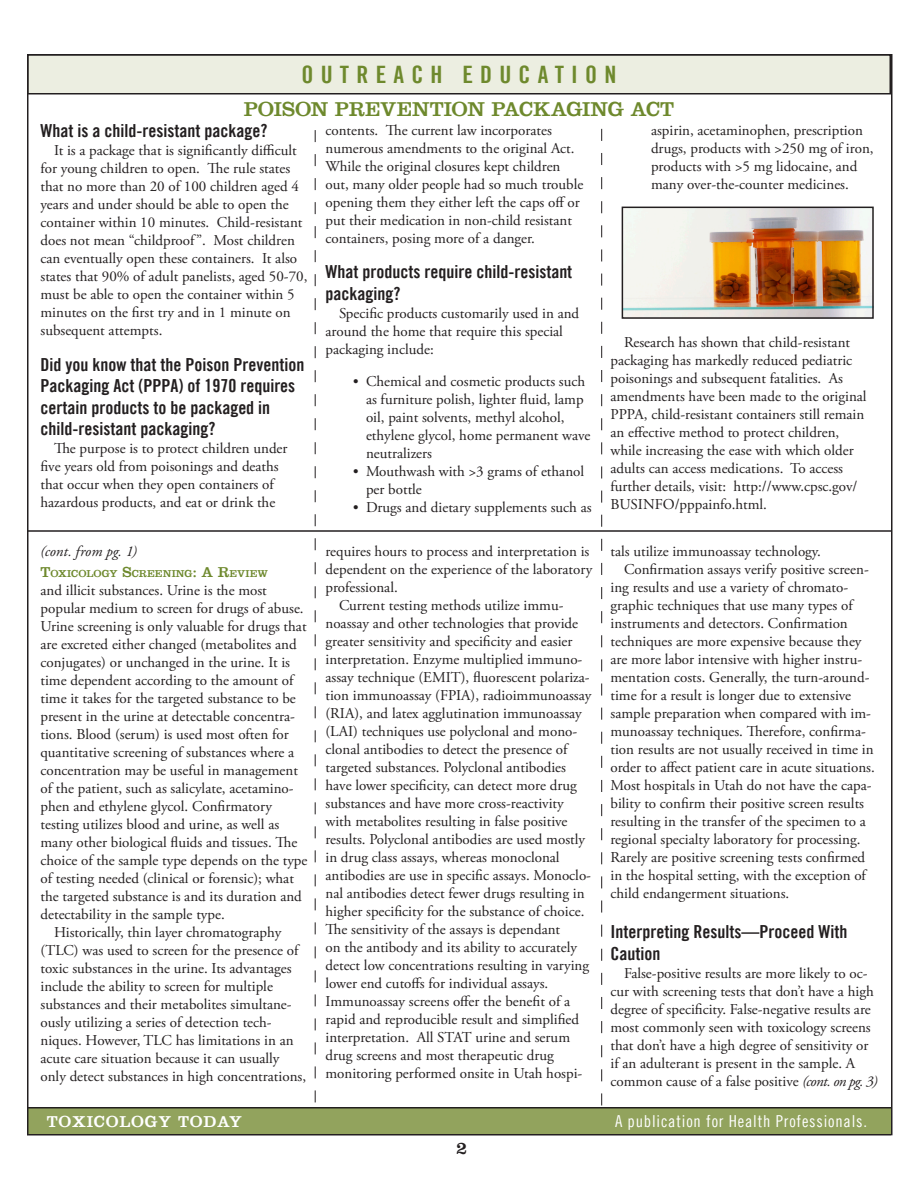
<style>
.page{position:relative;width:918px;height:1188px;background:#fff}
.page>*{position:absolute;margin:0;border:0;box-sizing:border-box;transform-origin:0 0}
.t1{font:24px "Trade Gothic LT Bold Cond Twenty";letter-spacing:.3em;color:#6e892d}
.t2{font:21px "Clarendon LT";letter-spacing:-.005em;color:#6e892d}
.indent__125{font:18px/21.6px "Trade Gothic LT Bold Cond Twenty";color:#231f20}
.t3{font:18px "Clarendon LT";color:#231f20}
.t4{font:16.5px "Trade Gothic LT Cond Eighteen";letter-spacing:.05em;color:#fff}
.t5{font:16.5px "Clarendon LT";letter-spacing:.05em;color:#fff}
.indent__125-2{font:15px/18px "Adobe Garamond Pro";color:#231f20}
.Indent_bullet__375{font:15px/18px "Adobe Garamond Pro";color:#231f20}
.indent__125-3{font:italic 15px "Adobe Garamond Pro";color:#231f20}
.indent__125-4{font:10.5px "Clarendon LT";letter-spacing:.015em;color:#6e892d}
.s1{font-size:15px}
.s2{font-style:italic}
</style>
<div class="page">
<div style="left:28px;top:1108px;width:863px;height:26px;background:#92a35d"></div>
<div style="left:28px;top:55px;width:862px;height:39px;background:#eceee1"></div>
<div style="left:27px;top:54px;width:864px;height:40px;border:2px solid #231f20"></div>
<hr style="left:27px;top:530px;width:864px;height:2px;background:#231f20">
<hr style="left:27px;top:1107px;width:864px;height:1px;background:#231f20">
<hr style="left:891px;top:54px;width:1px;height:1081px;background:#231f20">
<hr style="left:27px;top:1134px;width:864px;height:2px;background:#231f20">
<hr style="left:27px;top:54px;width:864px;height:2px;background:#231f20">
<svg style="left:315px;top:130px;width:1px;height:973px"></svg>
<svg style="left:601px;top:129px;width:1px;height:977px"></svg>
<hr style="left:27px;top:54px;width:1px;height:1080px;background:#231f20">
<img style="left:625px;top:210px;width:246px;height:106px">
<div style="left:622px;top:207px;width:252px;height:112px;border:2px solid #231f20"></div>
<p class="t1" style="left:302px;top:60px;width:316px">OUTREACH EDUCATION</p>
<p class="t2" style="left:244px;top:96px;width:432px">POISON PREVENTION PACKAGING ACT</p>
<p class="indent__125" style="left:40px;top:120px;width:228px">What is a child-resistant package?</p>
<p class="indent__125-2" style="left:40px;top:142px;width:268px;text-indent:14px">It is a package that is significantly difficult for young children to open. The rule states that no more than 20 of 100 children aged 4 years and under should be able to open the container within 10 minutes. Child-resistant does not mean “childproof”. Most children can eventually open these containers. It also states that 90% of adult panelists, aged 50-70, must be able to open the container within 5 minutes on the first try and in 1 minute on subsequent attempts.</p>
<p class="indent__125" style="left:40px;top:353px;width:265px">Did you know that the Poison Prevention Packaging Act (PPPA) of 1970 requires certain products to be packaged in child-resistant packaging?</p>
<p class="indent__125-2" style="left:40px;top:440px;width:249px;text-indent:14px">The purpose is to protect children under five years old from poisonings and deaths that occur when they open containers of hazardous products, and eat or drink the</p>
<p class="indent__125-2" style="left:326px;top:122px;width:259px">contents. The current law incorporates numerous amendments to the original Act.<br>While the original closures kept children out, many older people had so much trouble opening them they either left the caps off or put their medication in non-child resistant containers, posing more of a danger.</p>
<p class="indent__125" style="left:326px;top:261px;width:248px">What products require child-resistant packaging?</p>
<p class="indent__125-2" style="left:326px;top:305px;width:255px;text-indent:14px">Specific products customarily used in and around the home that require this special packaging include:</p>
<p class="Indent_bullet__375" style="left:366px;top:372px;width:226px;text-indent:-14px">ʶ Chemical and cosmetic products such as furniture polish, lighter fluid, lamp oil, paint solvents, methyl alcohol, ethylene glycol, home permanent wave neutralizers</p>
<p class="Indent_bullet__375" style="left:366px;top:462px;width:220px;text-indent:-14px">ʶ Mouthwash with &gt;3 grams of ethanol per bottle</p>
<p class="Indent_bullet__375" style="left:352px;top:498px;width:241px">ʶ Drugs and dietary supplements such as</p>
<p class="Indent_bullet__375" style="left:651px;top:122px;width:224px">aspirin, acetaminophen, prescription drugs, products with &gt;250 mg of iron, products with &gt;5 mg lidocaine, and many over-the-counter medicines.</p>
<p class="indent__125-2" style="left:610px;top:334px;width:258px;text-indent:14px">Research has shown that child-resistant packaging has markedly reduced pediatric poisonings and subsequent fatalities. As amendments have been made to the original PPPA, child-resistant containers still remain an effective method to protect children, while increasing the ease with which older adults can access medications. To access further details, visit: http://www.cpsc.gov/ BUSINFO/pppainfo.html.</p>
<p class="indent__125-3" style="left:40px;top:543px;width:98px">(cont. from pg. 1)</p>
<p class="indent__125-4" style="left:40px;top:568px;width:229px"><span class="s1">T</span>OXICOLOGY <span class="s1">S</span>CREENING<span class="s1">: A R</span>EVIEW</p>
<p class="indent__125-2" style="left:40px;top:582px;width:269px">and illicit substances. Urine is the most popular medium to screen for drugs of abuse.<br>Urine screening is only valuable for drugs that are excreted either changed (metabolites and conjugates) or unchanged in the urine. It is time dependent according to the amount of time it takes for the targeted substance to be present in the urine at detectable concentra&shy;tions. Blood (serum) is used most often for quantitative screening of substances where a concentration may be useful in management of the patient, such as salicylate, acetamino&shy;phen and ethylene glycol. Confirmatory testing utilizes blood and urine, as well as many other biological fluids and tissues. The choice of the sample type depends on the type of testing needed (clinical or forensic); what the targeted substance is and its duration and detectability in the sample type.</p>
<p class="indent__125-2" style="left:40px;top:924px;width:267px;text-indent:14px">Historically, thin layer chromatography (TLC) was used to screen for the presence of toxic substances in the urine. Its advantages include the ability to screen for multiple substances and their metabolites simultane&shy;ously utilizing a series of detection tech&shy;niques. However, TLC has limitations in an acute care situation because it can usually only detect substances in high concentrations,</p>
<p class="indent__125-2" style="left:326px;top:543px;width:268px">requires hours to process and interpretation is dependent on the experience of the laboratory professional.</p>
<p class="indent__125-2" style="left:326px;top:597px;width:267px;text-indent:14px">Current testing methods utilize immu&shy;noassay and other technologies that provide greater sensitivity and specificity and easier interpretation. Enzyme multiplied immuno&shy;assay technique (EMIT), fluorescent polariza&shy;tion immunoassay (FPIA), radioimmunoassay (RIA), and latex agglutination immunoassay (LAI) techniques use polyclonal and mono&shy;clonal antibodies to detect the presence of targeted substances. Polyclonal antibodies have lower specificity, can detect more drug substances and have more cross-reactivity with metabolites resulting in false positive results. Polyclonal antibodies are used mostly in drug class assays, whereas monoclonal antibodies are use in specific assays. Monoclo&shy;nal antibodies detect fewer drugs resulting in higher specificity for the substance of choice.<br>The sensitivity of the assays is dependant<br>on the antibody and its ability to accurately detect low concentrations resulting in varying lower end cutoffs for individual assays.<br>Immunoassay screens offer the benefit of a rapid and reproducible result and simplified interpretation. All STAT urine and serum drug screens and most therapeutic drug monitoring performed onsite in Utah hospi-</p>
<p class="indent__125-2" style="left:610px;top:543px;width:212px">tals utilize immunoassay technology.</p>
<p class="indent__125-2" style="left:610px;top:561px;width:266px;text-indent:14px">Confirmation assays verify positive screen&shy;ing results and use a variety of chromato&shy;graphic techniques that use many types of instruments and detectors. Confirmation techniques are more expensive because they are more labor intensive with higher instru&shy;mentation costs. Generally, the turn-around&shy;time for a result is longer due to extensive sample preparation when compared with im&shy;munoassay techniques. Therefore, confirma&shy;tion results are not usually received in time in order to affect patient care in acute situations.<br>Most hospitals in Utah do not have the capa&shy;bility to confirm their positive screen results resulting in the transfer of the specimen to a regional specialty laboratory for processing.<br>Rarely are positive screening tests confirmed in the hospital setting, with the exception of child endangerment situations.</p>
<p class="indent__125" style="left:610px;top:921px;width:238px">Interpreting Results—Proceed With<br>Caution</p>
<p class="indent__125-2" style="left:610px;top:964px;width:265px;text-align:center">False-positive results are more likely to oc&shy;cur with screening tests that don’t have a high degree of specificity. False-negative results are most commonly seen with toxicology screens</p>
<p class="indent__125-2" style="left:610px;top:1036px;width:268px">that don’t have a high degree of sensitivity or if an adulterant is present in the sample. A common cause of a false positive <span class="s2">(cont. on pg. 3)</span></p>
<p class="t5" style="left:47px;top:1112px;width:197px">TOXICOLOGY TODAY</p>
<p class="t4" style="left:615px;top:1111px;width:254px">A publication for Health Professionals.</p>
<p class="t3" style="left:456px;top:1137px;width:12px">2</p>
</div>
